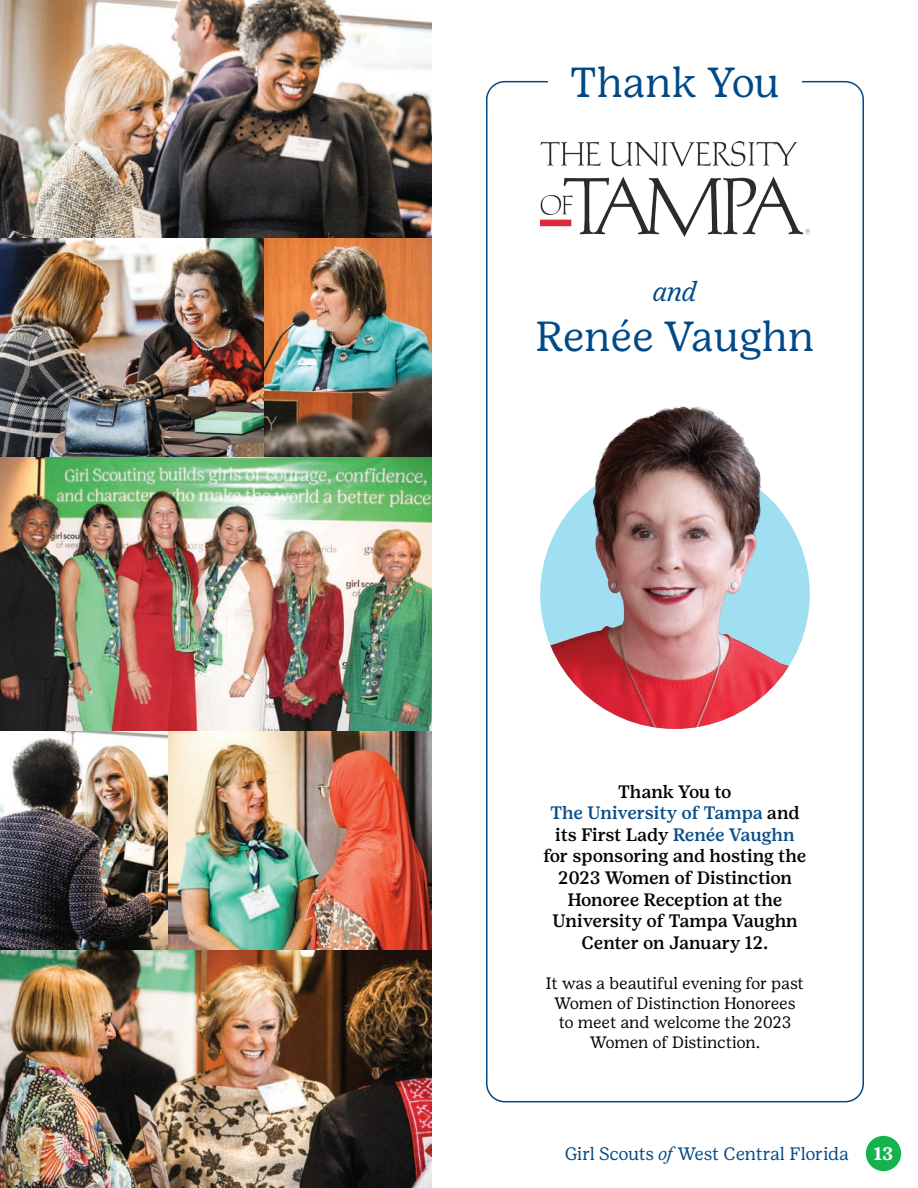
<style>
.page{position:relative;width:918px;height:1188px;background:#fff}
.page>*{position:absolute;margin:0;border:0;box-sizing:border-box;transform-origin:0 0}
.t1{font:42px "Girl Scout Text";letter-spacing:-.005em;color:#004987}
.t2{font:italic 300 27px "Girl Scout Display";color:#004987}
.t3{font:500 18px/21.6px "Girl Scout Text";letter-spacing:-.01em;color:#040503;text-align:center}
.t4{font:18px "Girl Scout Text";letter-spacing:-.02em;color:#004987}
.t5{font:700 18px "Girl Scout Text";color:#fff}
.t6{font:16.5px/19.8px "Girl Scout Text";letter-spacing:-.015em;color:#040503;text-align:center}
.s1{color:#094c88}
.s2{font-family:"Girl Scout Display";font-weight:300;font-style:italic}
</style>
<div class="page">
<div style="left:866px;top:1136px;width:35px;height:35px;background:#15b250;border-radius:50%"></div>
<img style="left:0;top:0;width:432px;height:1188px">
<img style="left:540px;top:142px;width:270px;height:95px">
<img style="left:540px;top:406px;width:270px;height:323px">
<p class="t1" style="left:570px;top:58px;width:211px">Thank You</p>
<p class="t2" style="left:653px;top:276px;width:45px">and</p>
<p class="t1" style="left:536px;top:313px;width:280px">Renée Vaughn</p>
<p class="t3" style="left:544px;top:780px;width:264px">Thank You to<br><span class="s1">The University of Tampa</span> and its First Lady <span class="s1">Renée Vaughn </span>for sponsoring and hosting the<br>2023 Women of Distinction<br>Honoree Reception at the<br>University of Tampa Vaughn<br>Center on January 12.</p>
<p class="t6" style="left:546px;top:973px;width:260px">It was a beautiful evening for past<br>Women of Distinction Honorees to meet and welcome the 2023<br>Women of Distinction.</p>
<p class="t4" style="left:565px;top:1143px;width:286px">Girl Scouts <span class="s2">of</span> West Central Florida</p>
<p class="t5" style="left:874px;top:1143px;width:21px">13</p>
</div>
